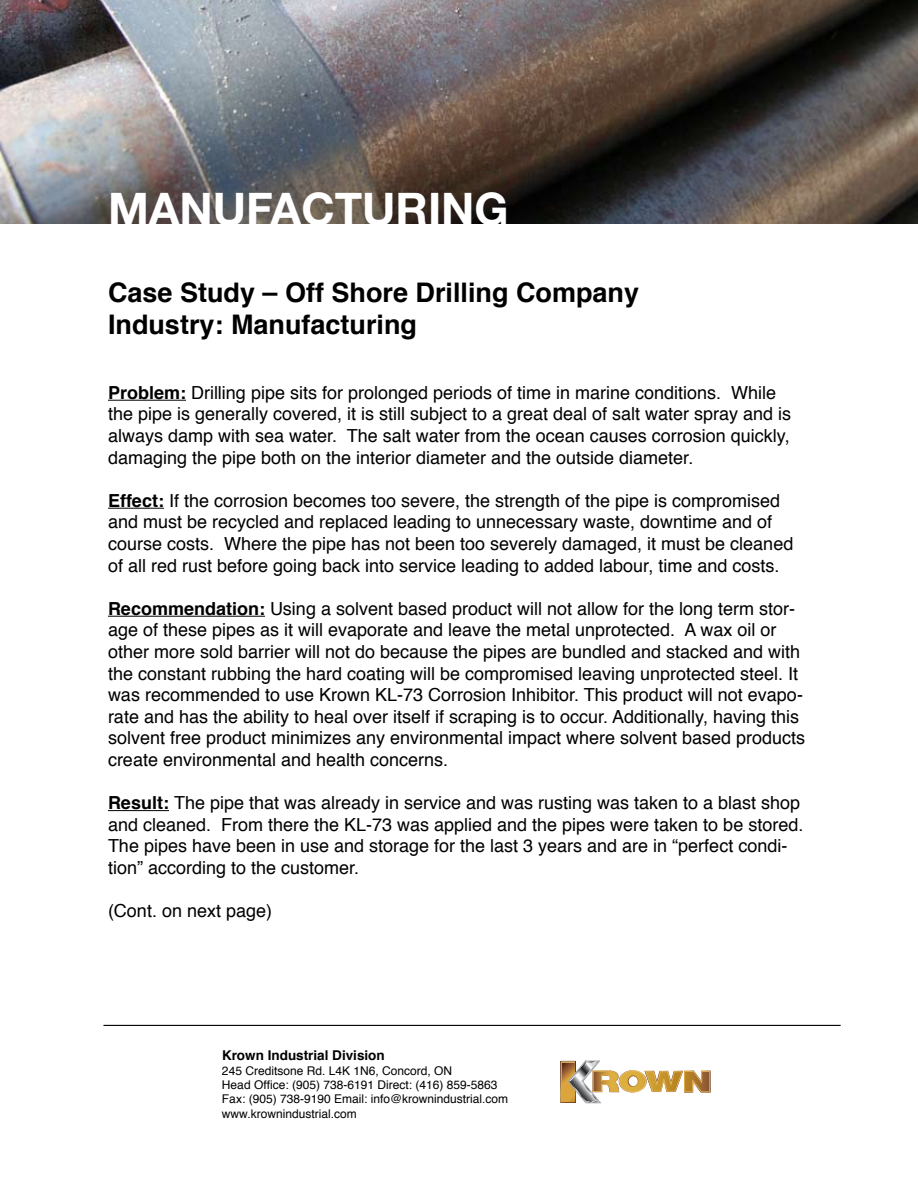
<style>
.page{position:relative;width:918px;height:1188px;background:#fff}
.page>*{position:absolute;margin:0;border:0;box-sizing:border-box;transform-origin:0 0}
.t1{font:700 45px "Helvetica Neue";color:#fff}
.t2{font:700 27px/32.4px "Helvetica";color:#000}
.t3{font:18px/21.6px "Helvetica";color:#000}
.t4{font:700 13.5px "Helvetica";color:#000}
.t5{font:12px/14.4px "Helvetica";color:#000}
.s1{font-weight:700}
</style>
<div class="page">
<hr style="left:108px;top:400px;width:78px;height:1px;background:#000">
<hr style="left:108px;top:508px;width:56px;height:1px;background:#000">
<hr style="left:108px;top:616px;width:157px;height:1px;background:#000">
<hr style="left:108px;top:810px;width:61px;height:1px;background:#000">
<svg style="left:560px;top:1061px;width:151px;height:42px"></svg>
<hr style="left:104px;top:1025px;width:737px;height:1px;background:#000">
<img style="left:0;top:0;width:918px;height:223px">
<h1 class="t1" style="left:108px;top:181px;width:402px">MANUFACTURING</h1>
<h2 class="t2" style="left:108px;top:276px;width:533px">Case Study – Off Shore Drilling Company<br>Industry: Manufacturing</h2>
<p class="t3" style="left:108px;top:382px;width:685px"><span class="s1">Problem:</span> Drilling pipe sits for prolonged periods of time in marine conditions. While the pipe is generally covered, it is still subject to a great deal of salt water spray and is always damp with sea water. The salt water from the ocean causes corrosion quickly, damaging the pipe both on the interior diameter and the outside diameter.</p>
<p class="t3" style="left:108px;top:490px;width:687px"><span class="s1">Effect:</span> If the corrosion becomes too severe, the strength of the pipe is compromised and must be recycled and replaced leading to unnecessary waste, downtime and of course costs. Where the pipe has not been too severely damaged, it must be cleaned of all red rust before going back into service leading to added labour, time and costs.</p>
<p class="t3" style="left:108px;top:598px;width:699px"><span class="s1">Recommendation:</span> Using a solvent based product will not allow for the long term stor&shy;age of these pipes as it will evaporate and leave the metal unprotected. A wax oil or other more sold barrier will not do because the pipes are bundled and stacked and with the constant rubbing the hard coating will be compromised leaving unprotected steel. It was recommended to use Krown KL-73 Corrosion Inhibitor. This product will not evapo&shy;rate and has the ability to heal over itself if scraping is to occur. Additionally, having this solvent free product minimizes any environmental impact where solvent based products create environmental and health concerns.</p>
<p class="t3" style="left:108px;top:793px;width:697px"><span class="s1">Result:</span> The pipe that was already in service and was rusting was taken to a blast shop and cleaned. From there the KL-73 was applied and the pipes were taken to be stored.<br>The pipes have been in use and storage for the last 3 years and are in “perfect condi&shy;tion” according to the customer.</p>
<p class="t3" style="left:108px;top:901px;width:166px">(Cont. on next page)</p>
<p class="t4" style="left:222px;top:1044px;width:164px">Krown Industrial Division</p>
<p class="t5" style="left:222px;top:1063px;width:288px">245 Creditsone Rd. L4K 1N6, Concord, ON<br>Head Office: (905) 738-6191 Direct: (416) 859-5863<br>Fax: (905) 738-9190 Email: info@krownindustrial.com www.krownindustrial.com</p>
</div>
